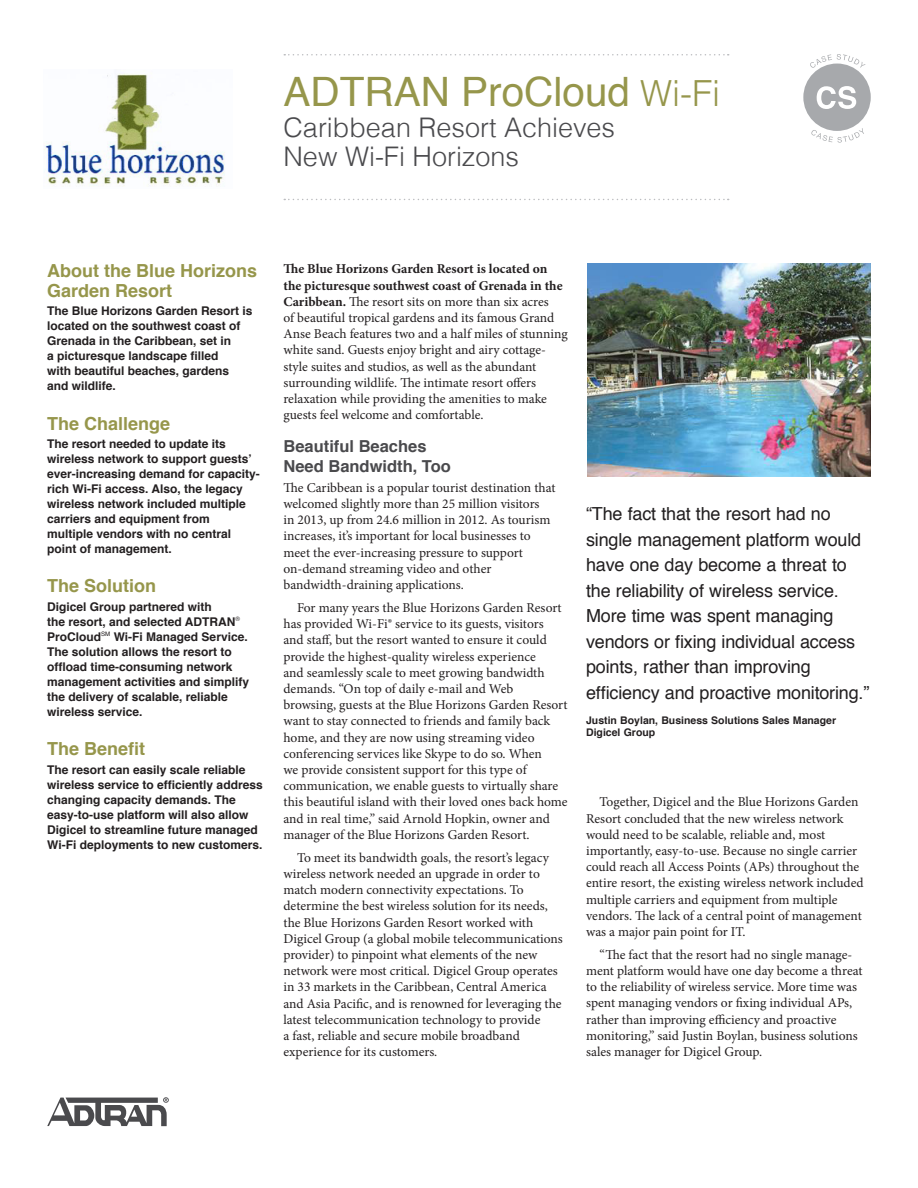
<style>
.page{position:relative;width:918px;height:1188px;background:#fff}
.page>*{position:absolute;margin:0;border:0;box-sizing:border-box;transform-origin:0 0}
.t1{font:40.5px "Helvetica";color:#96964b}
.t2{font:300 27px/28.5px "Helvetica";color:#4a4a4d}
.t3{font:18px/25.5px "Helvetica";letter-spacing:-.01em;color:#221f20}
.t4{font:700 18px/19.5px "Helvetica";color:#96964b}
.t5{font:700 16.5px/19.8px "Helvetica";color:#4a4a4d}
.t6{font:13.5px/16.2px "Minion Pro";color:#231f20}
.t7{font:700 12px/15px "Helvetica";color:#231f20}
.t8{font:700 10.5px/12px "Helvetica";color:#231f20}
.s1{font-weight:300;font-size:36px}
.s2{font-weight:700}
</style>
<div class="page">
<img style="left:587px;top:264px;width:284px;height:212px">
<svg style="left:803px;top:54px;width:68px;height:89px"></svg>
<svg style="left:284px;top:54px;width:445px;height:2px"></svg>
<svg style="left:284px;top:199px;width:445px;height:1px"></svg>
<svg style="left:47px;top:1097px;width:122px;height:29px"></svg>
<img style="left:44px;top:74px;width:181px;height:113px">
<h1 class="t1" style="left:284px;top:61px;width:438px">ADTRAN ProCloud <span class="s1">Wi-Fi</span></h1>
<h2 class="t2" style="left:284px;top:112px;width:333px">Caribbean Resort Achieves<br>New Wi-Fi Horizons</h2>
<h3 class="t4" style="left:47px;top:261px;width:212px">About the Blue Horizons<br>Garden Resort</h3>
<p class="t7" style="left:47px;top:303px;width:207px">The Blue Horizons Garden Resort is located on the southwest coast of<br>Grenada in the Caribbean, set in<br>a picturesque landscape filled<br>with beautiful beaches, gardens and wildlife.</p>
<h3 class="t4" style="left:47px;top:414px;width:125px">The Challenge</h3>
<p class="t7" style="left:47px;top:436px;width:214px">The resort needed to update its wireless network to support guests’ ever-increasing demand for capacity&shy;rich Wi-Fi access. Also, the legacy wireless network included multiple carriers and equipment from<br>multiple vendors with no central point of management.</p>
<h3 class="t4" style="left:47px;top:577px;width:111px">The Solution</h3>
<p class="t7" style="left:47px;top:599px;width:204px">Digicel Group partnered with<br>the resort, and selected ADTRAN<sup>®<br></sup>ProCloud<sup>SM</sup> Wi-Fi Managed Service.<br>The solution allows the resort to offload time-consuming network management activities and simplify the delivery of scalable, reliable wireless service.</p>
<h3 class="t4" style="left:47px;top:740px;width:100px">The Benefit</h3>
<p class="t7" style="left:47px;top:762px;width:217px">The resort can easily scale reliable wireless service to efficiently address changing capacity demands. The easy-to-use platform will also allow Digicel to streamline future managed Wi-Fi deployments to new customers.</p>
<p class="t6" style="left:284px;top:261px;width:286px"><span class="s2">The Blue Horizons Garden Resort is located on the picturesque southwest coast of Grenada in the Caribbean.</span> The resort sits on more than six acres<br>of beautiful tropical gardens and its famous Grand Anse Beach features two and a half miles of stunning white sand. Guests enjoy bright and airy cottage&shy;style suites and studios, as well as the abundant surrounding wildlife. The intimate resort offers relaxation while providing the amenities to make guests feel welcome and comfortable.</p>
<p class="t5" style="left:284px;top:437px;width:169px">Beautiful Beaches<br>Need Bandwidth, Too</p>
<p class="t6" style="left:284px;top:479px;width:273px">The Caribbean is a popular tourist destination that welcomed slightly more than 25 million visitors<br>in 2013, up from 24.6 million in 2012. As tourism increases, it’s important for local businesses to meet the ever-increasing pressure to support on-demand streaming video and other bandwidth-draining applications.</p>
<p class="t6" style="left:284px;top:600px;width:286px;text-indent:14px">For many years the Blue Horizons Garden Resort has provided Wi-Fi® service to its guests, visitors<br>and staff, but the resort wanted to ensure it could provide the highest-quality wireless experience<br>and seamlessly scale to meet growing bandwidth demands. “On top of daily e-mail and Web browsing, guests at the Blue Horizons Garden Resort want to stay connected to friends and family back home, and they are now using streaming video conferencing services like Skype to do so. When<br>we provide consistent support for this type of communication, we enable guests to virtually share this beautiful island with their loved ones back home and in real time,” said Arnold Hopkin, owner and manager of the Blue Horizons Garden Resort.</p>
<p class="t6" style="left:284px;top:849px;width:281px;text-indent:14px">To meet its bandwidth goals, the resort’s legacy wireless network needed an upgrade in order to match modern connectivity expectations. To determine the best wireless solution for its needs, the Blue Horizons Garden Resort worked with Digicel Group (a global mobile telecommunications provider) to pinpoint what elements of the new network were most critical. Digicel Group operates in 33 markets in the Caribbean, Central America and Asia Pacific, and is renowned for leveraging the latest telecommunication technology to provide<br>a fast, reliable and secure mobile broadband experience for its customers.</p>
<p class="t3" style="left:586px;top:502px;width:285px">“The fact that the resort had no single management platform would have one day become a threat to the reliability of wireless service.<br>More time was spent managing vendors or fixing individual access points, rather than improving efficiency and proactive monitoring.”</p>
<p class="t8" style="left:586px;top:714px;width:252px">Justin Boylan, Business Solutions Sales Manager<br>Digicel Group</p>
<p class="t6" style="left:586px;top:794px;width:279px;text-indent:14px">Together, Digicel and the Blue Horizons Garden Resort concluded that the new wireless network would need to be scalable, reliable and, most importantly, easy-to-use. Because no single carrier could reach all Access Points (APs) throughout the entire resort, the existing wireless network included multiple carriers and equipment from multiple vendors. The lack of a central point of management was a major pain point for IT.</p>
<p class="t6" style="left:586px;top:947px;width:278px;text-indent:14px">“The fact that the resort had no single manage&shy;ment platform would have one day become a threat to the reliability of wireless service. More time was spent managing vendors or fixing individual APs, rather than improving efficiency and proactive monitoring,” said Justin Boylan, business solutions sales manager for Digicel Group.</p>
</div>
